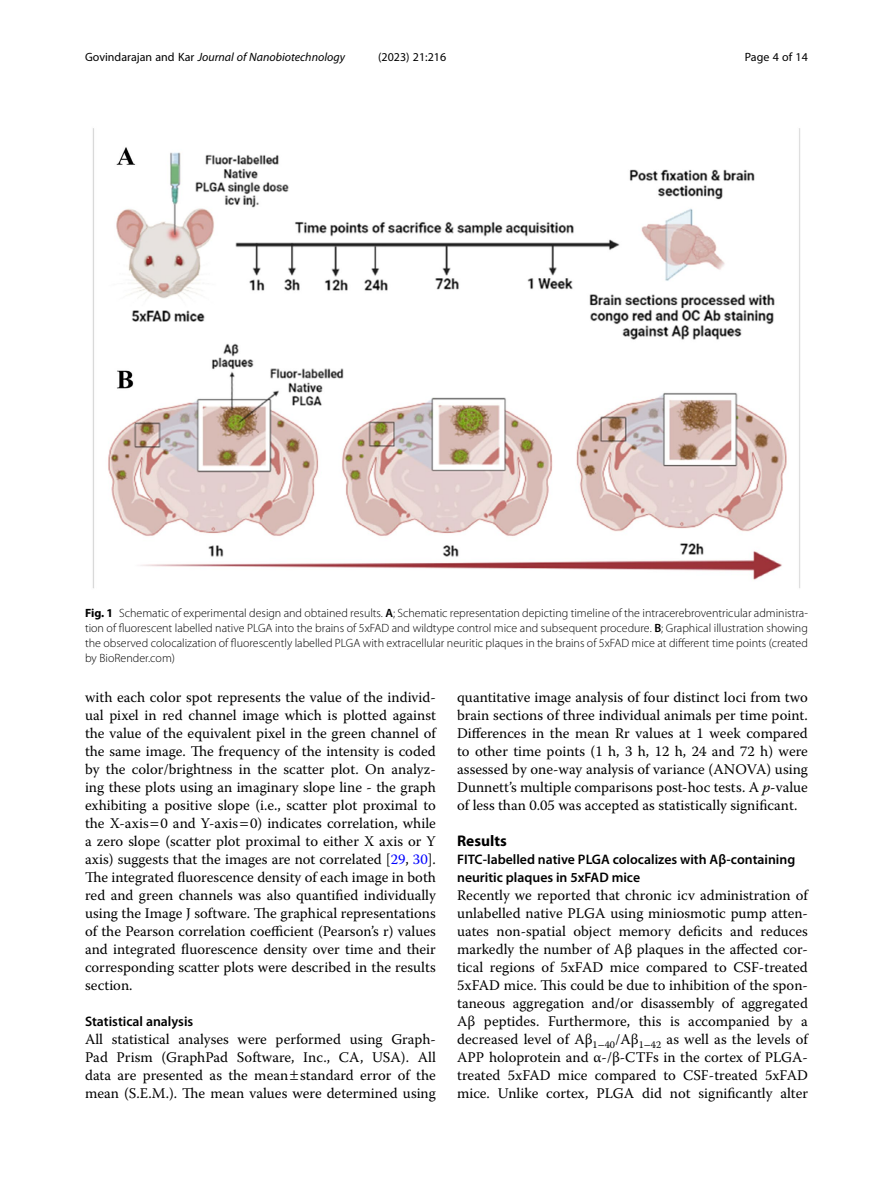
<style>
.page{position:relative;width:893px;height:1191px;background:#fff}
.page>*{position:absolute;margin:0;border:0;box-sizing:border-box;transform-origin:0 0}
.Head_1{font:700 15.45px "Myriad Pro";color:#000}
.Body_Text{font:14.7px/18px "Warnock Pro";color:#000;text-align:justify}
.Head_2_After_1{font:600 13.8px/18px "Myriad Pro";color:#000}
.Head_2{font:600 13.8px "Myriad Pro";color:#000}
.Figure_Caption{font:300 12px/15px "Myriad Pro";color:#000;text-align:justify}
.t1{font:italic 12px "Myriad Pro";color:#000}
.t2{font:12px "Myriad Pro";color:#000}
.s1{font-style:normal}
.s2{font-weight:700}
.s3{font-weight:600}
.s4{color:#00f}
.s5{font-style:italic}
</style>
<div class="page">
<img style="left:93px;top:128px;width:707px;height:461px">
<p class="t1" style="left:85px;top:50px;width:261px"><span class="s1">Govindarajan and Kar</span> Journal of Nanobiotechnology</p>
<p class="t2" style="left:378px;top:50px;width:70px">(2023) 21:216</p>
<p class="t2" style="left:745px;top:50px;width:65px">Page 4 of 14</p>
<p class="Figure_Caption" style="left:85px;top:605px;width:724px"><span class="s2">Fig. 1</span> Schematic of experimental design and obtained results. <span class="s3">A</span>; Schematic representation depicting timeline of the intracerebroventricular administra&shy;tion of fluorescent labelled native PLGA into the brains of 5xFAD and wildtype control mice and subsequent procedure. <span class="s3">B</span>; Graphical illustration showing the observed colocalization of fluorescently labelled PLGA with extracellular neuritic plaques in the brains of 5xFAD mice at different time points (created by BioRender.com)</p>
<p class="Body_Text" style="left:85px;top:688px;width:352px">with each color spot represents the value of the individ&shy;ual pixel in red channel image which is plotted against the value of the equivalent pixel in the green channel of the same image. The frequency of the intensity is coded by the color/brightness in the scatter plot. On analyz&shy;ing these plots using an imaginary slope line - the graph exhibiting a positive slope (i.e., scatter plot proximal to the X-axis 0 and Y-axis 0) indicates correlation, while a zero slope (scatter plot proximal to either X axis or Y axis) suggests that the images are not correlated [<span class="s4">29</span>, <span class="s4">30</span>].<br>The integrated fluorescence density of each image in both red and green channels was also quantified individually using the Image J software. The graphical representations of the Pearson correlation coefficient (Pearson’s r) values and integrated fluorescence density over time and their corresponding scatter plots were described in the results section.</p>
<p class="Head_2" style="left:85px;top:1013px;width:110px">Statistical analysis</p>
<p class="Body_Text" style="left:85px;top:1030px;width:352px">All statistical analyses were performed using Graph-Pad Prism (GraphPad Software, Inc., CA, USA). All data are presented as the mean standard error of the mean (S.E.M.). The mean values were determined using</p>
<p class="Body_Text" style="left:457px;top:688px;width:352px">quantitative image analysis of four distinct loci from two brain sections of three individual animals per time point.<br>Differences in the mean Rr values at 1 week compared to other time points (1 h, 3 h, 12 h, 24 and 72 h) were assessed by one-way analysis of variance (ANOVA) using Dunnett’s multiple comparisons post-hoc tests. A <span class="s5">p</span>-value of less than 0.05 was accepted as statistically significant.</p>
<p class="Head_1" style="left:457px;top:831px;width:51px">Results</p>
<p class="Head_2_After_1" style="left:457px;top:850px;width:340px">FITC-labelled native PLGA colocalizes with Aβ-containing neuritic plaques in 5xFAD mice</p>
<p class="Body_Text" style="left:457px;top:886px;width:352px">Recently we reported that chronic icv administration of unlabelled native PLGA using miniosmotic pump atten&shy;uates non-spatial object memory deficits and reduces markedly the number of Aβ plaques in the affected cor&shy;tical regions of 5xFAD mice compared to CSF-treated 5xFAD mice. This could be due to inhibition of the spon&shy;taneous aggregation and/or disassembly of aggregated Aβ peptides. Furthermore, this is accompanied by a decreased level of Aβ<sub>1</sub><sub>−</sub><sub>40</sub>/Aβ<sub>1</sub><sub>−</sub><sub>42</sub> as well as the levels of APP holoprotein and α-/β-CTFs in the cortex of PLGA&shy;treated 5xFAD mice compared to CSF-treated 5xFAD mice. Unlike cortex, PLGA did not significantly alter</p>
</div>
